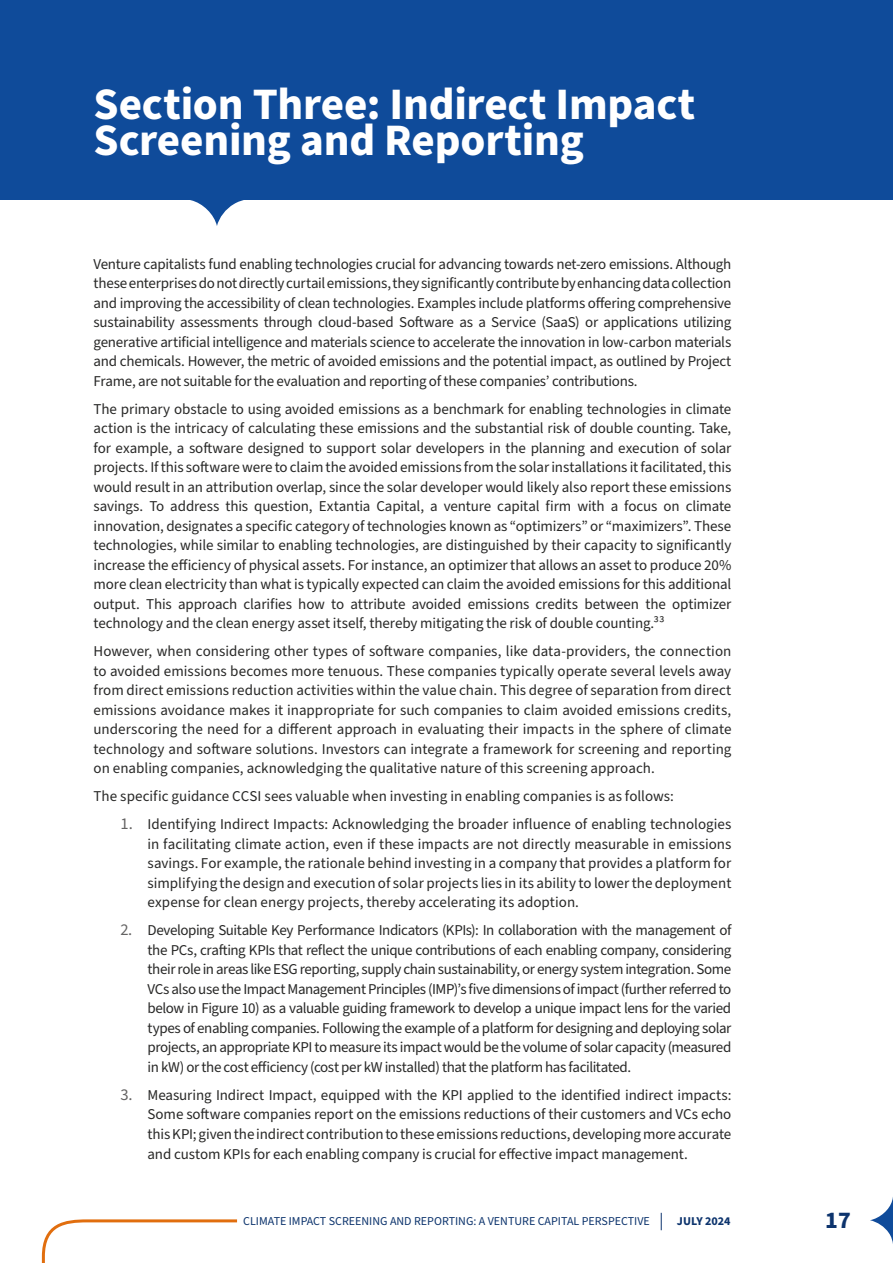
<style>
.page{position:relative;width:893px;height:1263px;background:#fff}
.page>*{position:absolute;margin:0;border:0;box-sizing:border-box;transform-origin:0 0}
.t1{font:700 45px/36px "Source Sans Pro";letter-spacing:-.005em;color:#fff}
.t2{font:700 24px "Source Sans Pro";color:#0d346d}
.Texto_artigos{font:15px/19.5px "Source Sans Pro";letter-spacing:-.005em;color:#282827;text-align:justify}
.t3{font:12px "Source Sans Pro";color:#0d346d}
.t4{font:700 12px "Source Sans Pro";color:#0d346d}
.s1{font-size:16.5px;color:#646363}
</style>
<div class="page">
<svg style="left:870px;top:1197px;width:23px;height:47px"></svg>
<svg style="left:41px;top:1219px;width:197px;height:44px"></svg>
<svg style="left:661px;top:1213px;width:1px;height:17px"></svg>
<div style="left:0;top:0;width:893px;height:199px;background:#0f4b9a"></div>
<svg style="left:171px;top:199px;width:91px;height:27px"></svg>
<h1 class="t1" style="left:94px;top:87px;width:603px">Section Three: Indirect Impact<br>Screening and Reporting</h1>
<p class="Texto_artigos" style="left:94px;top:255px;width:639px">Venture capitalists fund enabling technologies crucial for advancing towards net-zero emissions. Although these enterprises do not directly curtail emissions, they significantly contribute by enhancing data collection and improving the accessibility of clean technologies. Examples include platforms offering comprehensive sustainability assessments through cloud-based Software as a Service (SaaS) or applications utilizing generative artificial intelligence and materials science to accelerate the innovation in low-carbon materials and chemicals. However, the metric of avoided emissions and the potential impact, as outlined by Project Frame, are not suitable for the evaluation and reporting of these companies’ contributions.</p>
<p class="Texto_artigos" style="left:94px;top:400px;width:639px">The primary obstacle to using avoided emissions as a benchmark for enabling technologies in climate action is the intricacy of calculating these emissions and the substantial risk of double counting. Take, for example, a software designed to support solar developers in the planning and execution of solar projects. If this software were to claim the avoided emissions from the solar installations it facilitated, this would result in an attribution overlap, since the solar developer would likely also report these emissions savings. To address this question, Extantia Capital, a venture capital firm with a focus on climate innovation, designates a specific category of technologies known as “optimizers” or “maximizers”. These technologies, while similar to enabling technologies, are distinguished by their capacity to significantly increase the efficiency of physical assets. For instance, an optimizer that allows an asset to produce 20% more clean electricity than what is typically expected can claim the avoided emissions for this additional output. This approach clarifies how to attribute avoided emissions credits between the optimizer technology and the clean energy asset itself, thereby mitigating the risk of double counting.33</p>
<p class="Texto_artigos" style="left:94px;top:642px;width:639px">However, when considering other types of software companies, like data-providers, the connection to avoided emissions becomes more tenuous. These companies typically operate several levels away from direct emissions reduction activities within the value chain. This degree of separation from direct emissions avoidance makes it inappropriate for such companies to claim avoided emissions credits, underscoring the need for a different approach in evaluating their impacts in the sphere of climate technology and software solutions. Investors can integrate a framework for screening and reporting on enabling companies, acknowledging the qualitative nature of this screening approach.</p>
<p class="Texto_artigos" style="left:94px;top:787px;width:582px">The specific guidance CCSI sees valuable when investing in enabling companies is as follows:</p>
<p class="Texto_artigos" style="left:148px;top:815px;width:585px;text-indent:-27px"><span class="s1">1.</span> Identifying Indirect Impacts: Acknowledging the broader influence of enabling technologies in facilitating climate action, even if these impacts are not directly measurable in emissions savings. For example, the rationale behind investing in a company that provides a platform for simplifying the design and execution of solar projects lies in its ability to lower the deployment expense for clean energy projects, thereby accelerating its adoption.</p>
<p class="Texto_artigos" style="left:148px;top:921px;width:585px;text-indent:-27px"><span class="s1">2.</span> Developing Suitable Key Performance Indicators (KPIs): In collaboration with the management of the PCs, crafting KPIs that reflect the unique contributions of each enabling company, considering their role in areas like ESG reporting, supply chain sustainability, or energy system integration. Some VCs also use the Impact Management Principles (IMP)’s five dimensions of impact (further referred to below in Figure 10) as a valuable guiding framework to develop a unique impact lens for the varied types of enabling companies. Following the example of a platform for designing and deploying solar projects, an appropriate KPI to measure its impact would be the volume of solar capacity (measured in kW) or the cost efficiency (cost per kW installed) that the platform has facilitated.</p>
<p class="Texto_artigos" style="left:148px;top:1086px;width:585px;text-indent:-27px"><span class="s1">3.</span> Measuring Indirect Impact, equipped with the KPI applied to the identified indirect impacts:<br>Some software companies report on the emissions reductions of their customers and VCs echo this KPI; given the indirect contribution to these emissions reductions, developing more accurate and custom KPIs for each enabling company is crucial for effective impact management.</p>
<p class="t3" style="left:243px;top:1213px;width:408px">CLIMATE IMPACT SCREENING AND REPORTING: A VENTURE CAPITAL PERSPECTIVE</p>
<p class="t4" style="left:677px;top:1213px;width:55px">JULY 2024</p>
<h2 class="t2" style="left:825px;top:1203px;width:27px">17</h2>
</div>
